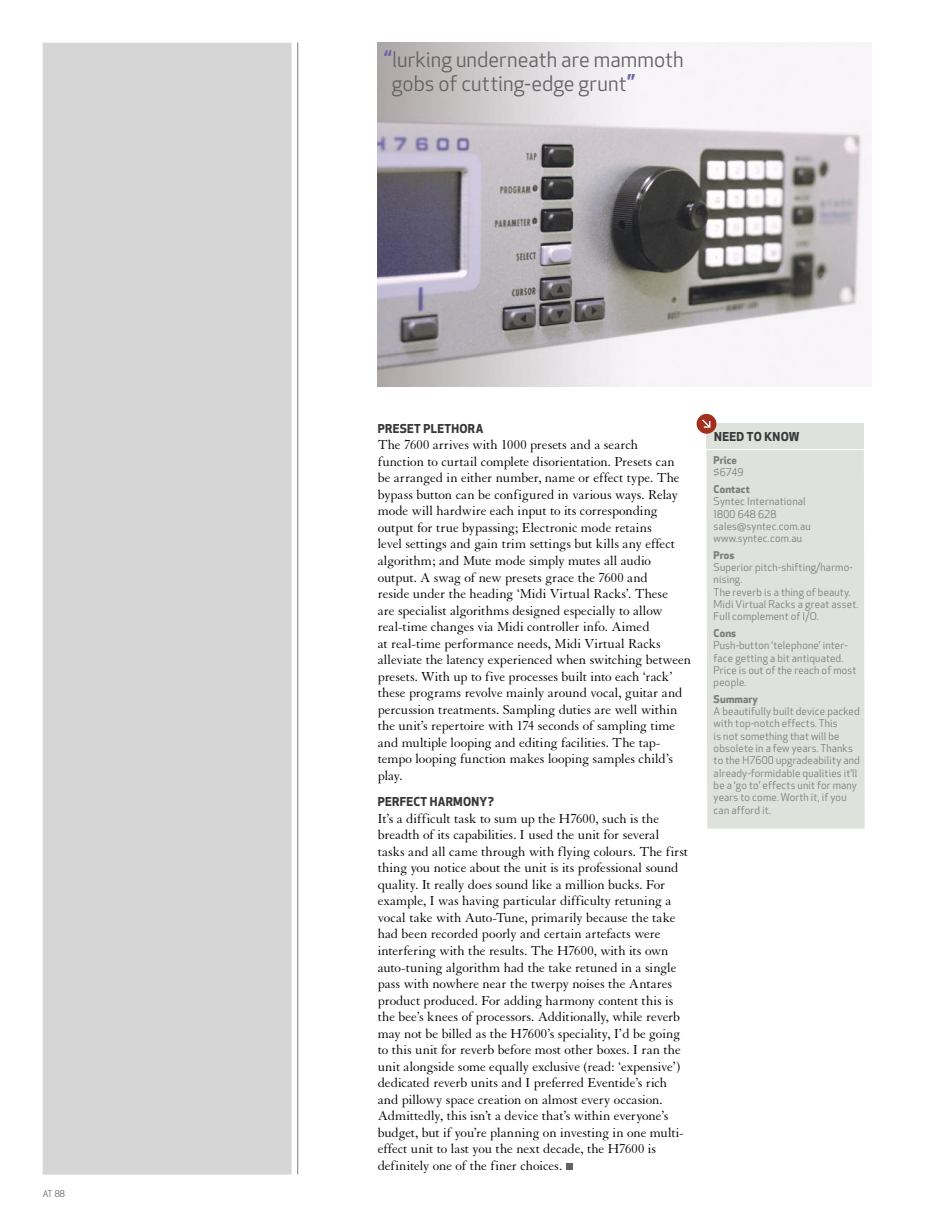
<style>
.page{position:relative;width:936px;height:1217px;background:#fff}
.page>*{position:absolute;margin:0;border:0;box-sizing:border-box;transform-origin:0 0}
.pull_quote{font:21px/24px "Apex New";letter-spacing:.005em;color:#636363}
.body_copy{font:14.1px/16.5px "Granjon";letter-spacing:-.005em;color:#000}
.para_sub_head{font:700 12px "Apex New";letter-spacing:.025em;color:#393939}
.need_to_know_-_copy{font:10.5px/12.3px "Apex New";letter-spacing:.015em;color:#7c7c7c}
.need_to_know_-_copy_no_line_after{font:10.5px/12.3px "Apex New";letter-spacing:.015em;color:#7c7c7c}
.need_to_know_-_heads{font:700 10.5px "Apex New";letter-spacing:.015em;color:#7c7c7c}
.t1{font:9px "Apex New";color:#636363}
.s1{font-weight:500;font-size:22.5px;color:#6364a5}
</style>
<div class="page">
<img style="left:378px;top:43px;width:493px;height:344px">
<hr style="left:297px;top:43px;width:1px;height:1131px;background:#7c7c7c">
<div style="left:565px;top:1162px;width:7px;height:7px;background:#636363"></div>
<div style="left:706px;top:423px;width:158px;height:405px;background:#dee1dc"></div>
<div style="left:706px;top:423px;width:157px;height:26px;background:#dee1dc"></div>
<hr style="left:704px;top:449px;width:162px;height:1px;background:#fff">
<svg style="left:696px;top:413px;width:20px;height:21px"></svg>
<svg style="left:699px;top:416px;width:14px;height:15px"></svg>
<div style="left:43px;top:43px;width:248px;height:1131px;background:#d6d6d6"></div>
<p class="t1" style="left:43px;top:1188px;width:24px">AT 88</p>
<p class="pull_quote" style="left:392px;top:47px;width:293px;text-indent:-7px"><span class="s1">“</span>lurking underneath are mammoth gobs of cutting-edge grunt<span class="s1">”</span></p>
<p class="para_sub_head" style="left:378px;top:419px;width:107px">PRESET PLETHORA</p>
<p class="body_copy" style="left:378px;top:437px;width:315px">The 7600 arrives with 1000 presets and a search<br>function to curtail complete disorientation. Presets can<br>be arranged in either number, name or effect type. The bypass button can be configured in various ways. Relay mode will hardwire each input to its corresponding output for true bypassing; Electronic mode retains<br>level settings and gain trim settings but kills any effect algorithm; and Mute mode simply mutes all audio output. A swag of new presets grace the 7600 and<br>reside under the heading ‘Midi Virtual Racks’. These<br>are specialist algorithms designed especially to allow real-time changes via Midi controller info. Aimed<br>at real-time performance needs, Midi Virtual Racks alleviate the latency experienced when switching between presets. With up to five processes built into each ‘rack’ these programs revolve mainly around vocal, guitar and percussion treatments. Sampling duties are well within the unit’s repertoire with 174 seconds of sampling time and multiple looping and editing facilities. The tap&shy;tempo looping function makes looping samples child’s play.</p>
<p class="para_sub_head" style="left:378px;top:793px;width:117px">PERFECT HARMONY?</p>
<p class="body_copy" style="left:378px;top:810px;width:312px">It’s a difficult task to sum up the H7600, such is the breadth of its capabilities. I used the unit for several tasks and all came through with flying colours. The first thing you notice about the unit is its professional sound quality. It really does sound like a million bucks. For example, I was having particular difficulty retuning a vocal take with Auto-Tune, primarily because the take had been recorded poorly and certain artefacts were interfering with the results. The H7600, with its own auto-tuning algorithm had the take retuned in a single pass with nowhere near the twerpy noises the Antares product produced. For adding harmony content this is the bee’s knees of processors. Additionally, while reverb may not be billed as the H7600’s speciality, I’d be going to this unit for reverb before most other boxes. I ran the unit alongside some equally exclusive (read: ‘expensive’) dedicated reverb units and I preferred Eventide’s rich and pillowy space creation on almost every occasion.<br>Admittedly, this isn’t a device that’s within everyone’s budget, but if you’re planning on investing in one multi&shy;effect unit to last you the next decade, the H7600 is definitely one of the finer choices.</p>
<p class="para_sub_head" style="left:714px;top:428px;width:87px">NEED TO KNOW</p>
<p class="need_to_know_-_heads" style="left:713px;top:452px;width:25px">Price</p>
<p class="need_to_know_-_copy" style="left:713px;top:466px;width:31px">$6749</p>
<p class="need_to_know_-_heads" style="left:713px;top:481px;width:38px">Contact</p>
<p class="need_to_know_-_copy_no_line_after" style="left:713px;top:495px;width:93px">Syntec International</p>
<p class="need_to_know_-_copy_no_line_after" style="left:713px;top:507px;width:64px">1800 648 628</p>
<p class="need_to_know_-_copy_no_line_after" style="left:713px;top:520px;width:99px">sales@syntec.com.au</p>
<p class="need_to_know_-_copy" style="left:713px;top:532px;width:90px">www.syntec.com.au</p>
<p class="need_to_know_-_heads" style="left:713px;top:547px;width:22px">Pros</p>
<p class="need_to_know_-_copy_no_line_after" style="left:713px;top:561px;width:140px">Superior pitch-shifting/harmo&shy;nising.</p>
<p class="need_to_know_-_copy_no_line_after" style="left:713px;top:585px;width:138px">The reverb is a thing of beauty.</p>
<p class="need_to_know_-_copy_no_line_after" style="left:713px;top:598px;width:146px">Midi Virtual Racks a great asset.</p>
<p class="need_to_know_-_copy" style="left:713px;top:610px;width:107px">Full complement of I/O.</p>
<p class="need_to_know_-_heads" style="left:713px;top:625px;width:24px">Cons</p>
<p class="need_to_know_-_copy_no_line_after" style="left:713px;top:639px;width:135px">Push-button ‘telephone’ inter&shy;face getting a bit antiquated.</p>
<p class="need_to_know_-_copy" style="left:713px;top:663px;width:144px">Price is out of the reach of most people.</p>
<p class="need_to_know_-_heads" style="left:713px;top:691px;width:46px">Summary</p>
<p class="need_to_know_-_copy" style="left:713px;top:705px;width:148px">A beautifully built device packed with top-notch effects. This<br>is not something that will be obsolete in a few years. Thanks to the H7600 upgradeability and already-formidable qualities it’ll be a ‘go to’ effects unit for many years to come. Worth it, if you can afford it.</p>
</div>
